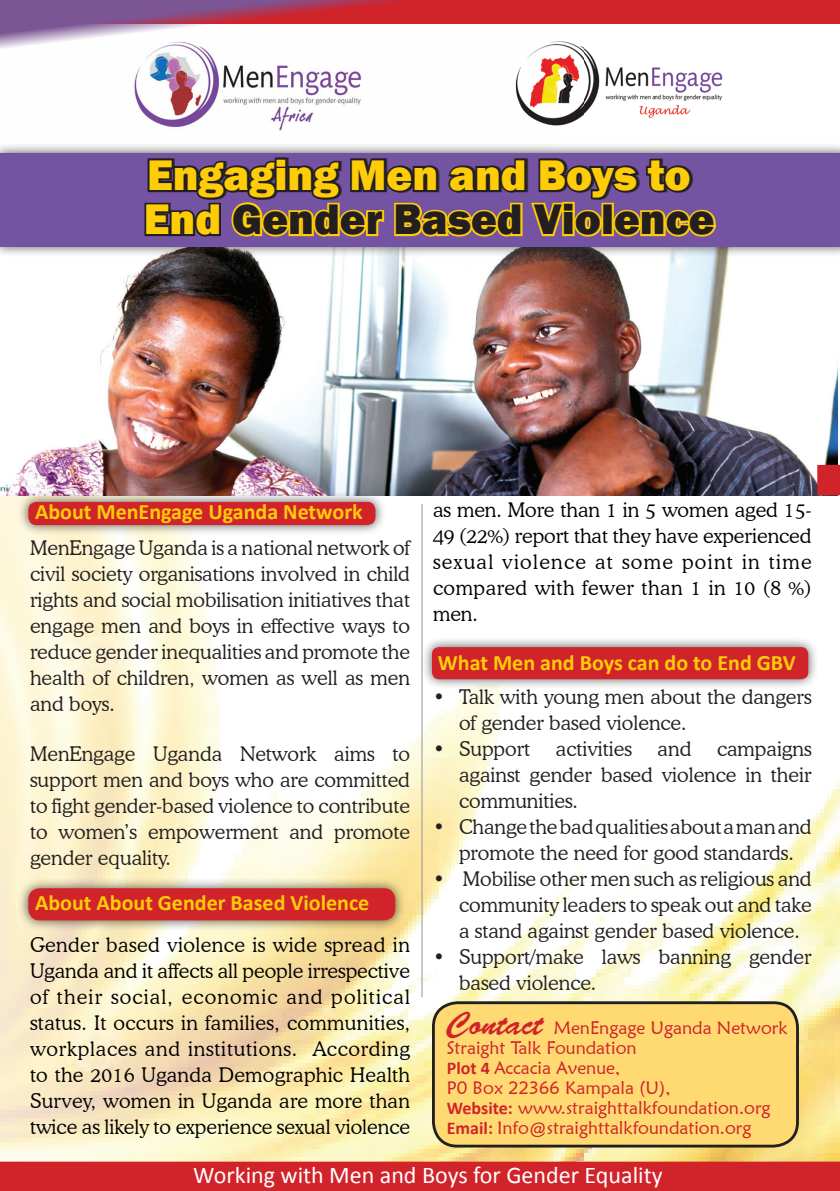
<style>
.page{position:relative;width:840px;height:1191px;background:#fff}
.page>*{position:absolute;margin:0;border:0;box-sizing:border-box;transform-origin:0 0}
.t1{font:800 44px "Franklin Gothic";color:#231f20}
.t2{font:800 44px "Franklin Gothic";color:#fecd08}
.t3{font:24px "Calibri";color:#fff}
.t4{font:700 22px "Calibri";color:#fecd08}
.t5{font:300 20px/26px "Cooper BT";color:#231f20;text-align:justify}
.t6{font:300 20px/26px "Cooper BT";letter-spacing:.015em;color:#000;text-align:justify}
.t7{font:18px/20px "Maiandra GD";color:#d1232a}
.s1{color:#fecd08}
.s2{font-family:"Brush Script Std";font-size:32px}
.s3{font-family:"Calibri";font-weight:700}
</style>
<div class="page">
<img style="left:1px;top:367px;width:838px;height:794px">
<img style="left:0;top:257px;width:837px;height:238px">
<div style="left:2px;top:0;width:837px;height:23px;background:#d1232a"></div>
<div style="left:0;top:1162px;width:839px;height:29px;background:#d1232a"></div>
<div style="left:0;top:1161px;width:839px;height:30px;border:2px solid #d1232a"></div>
<div style="left:17px;top:877px;width:388px;height:54px;background:#231f20;opacity:.75"></div>
<div style="left:28px;top:888px;width:367px;height:32px;background:#d1232a;border-radius:11px"></div>
<div style="left:421px;top:636px;width:397px;height:54px;background:#231f20;opacity:.75"></div>
<div style="left:432px;top:647px;width:375px;height:32px;background:#d1232a;border-radius:7px"></div>
<img style="left:556px;top:41px;width:167px;height:84px">
<svg style="left:0;top:0;width:556px;height:131px"></svg>
<div style="left:17px;top:491px;width:369px;height:45px;background:#231f20;opacity:.75"></div>
<div style="left:28px;top:502px;width:347px;height:23px;background:#d1232a;border-radius:8px"></div>
<div style="left:433px;top:1002px;width:364px;height:144px;background:#ffda73;border-radius:24px"></div>
<div style="left:432px;top:1001px;width:366px;height:146px;border:3px solid #231f20;border-radius:24px"></div>
<div style="left:0;top:142px;width:839px;height:115px;background:#231f20;opacity:.75"></div>
<div style="left:0;top:153px;width:839px;height:94px;background:#7454a2"></div>
<svg style="left:142px;top:142px;width:576px;height:107px"></svg>
<hr style="left:421px;top:504px;width:1px;height:493px;background:#939598">
<svg style="left:816px;top:465px;width:23px;height:30px"></svg>
<p class="t2" style="left:147px;top:147px;width:545px">Engaging Men and Boys to</p>
<p class="t1" style="left:144px;top:191px;width:572px"><span class="s1">End</span> Gender Based Violence</p>
<p class="t6" style="left:433px;top:497px;width:380px">as men. More than 1 in 5 women aged 15- 49 (22%) report that they have experienced sexual violence at some point in time compared with fewer than 1 in 10 (8 %) men.</p>
<p class="t4" style="left:438px;top:649px;width:359px">What Men and Boys can do to End GBV</p>
<p class="t5" style="left:459px;top:684px;width:354px;text-indent:-26px">• Talk with young men about the dangers of gender based violence.</p>
<p class="t5" style="left:433px;top:736px;width:99px">• Support</p>
<p class="t5" style="left:555px;top:736px;width:77px">activities</p>
<p class="t5" style="left:657px;top:736px;width:35px">and</p>
<p class="t4" style="left:35px;top:497px;width:329px">About MenEngage Uganda Network</p>
<p class="t5" style="left:30px;top:534px;width:381px">MenEngage Uganda is a national network of civil society organisations involved in child rights and social mobilisation initiatives that engage men and boys in effective ways to reduce gender inequalities and promote the health of children, women as well as men and boys.</p>
<p class="t5" style="left:30px;top:740px;width:381px">MenEngage Uganda Network aims to support men and boys who are committed to fight gender-based violence to contribute to women’s empowerment and promote gender equality.</p>
<p class="t4" style="left:35px;top:888px;width:336px">About About Gender Based Violence</p>
<p class="t6" style="left:30px;top:931px;width:381px">Gender based violence is wide spread in Uganda and it affects all people irrespective of their social, economic and political status. It occurs in families, communities, workplaces and institutions. According to the 2016 Uganda Demographic Health Survey, women in Uganda are more than twice as likely to experience sexual violence</p>
<p class="t5" style="left:459px;top:736px;width:354px;text-indent:258px">campaigns against gender based violence in their communities.</p>
<p class="t5" style="left:433px;top:814px;width:380px;text-align:center">• Changethebadqualitiesaboutamanand promote the need for good standards.</p>
<p class="t5" style="left:459px;top:866px;width:354px;text-indent:-26px">• Mobilise other men such as religious and community leaders to speak out and take a stand against gender based violence.</p>
<p class="t5" style="left:459px;top:944px;width:354px;text-indent:-26px">• Support/make laws banning gender based violence.</p>
<p class="t7" style="left:446px;top:1017px;width:342px"><span class="s2">Contact</span> MenEngage Uganda Network<br>Straight Talk Foundation</p>
<p class="t7" style="left:446px;top:1057px;width:175px"><span class="s3">Plot 4</span> Accacia Avenue,</p>
<p class="t7" style="left:446px;top:1077px;width:225px">P0 Box 22366 Kampala (U),</p>
<p class="t7" style="left:446px;top:1097px;width:325px"><span class="s3">Website:</span> www.straighttalkfoundation.org</p>
<p class="t7" style="left:446px;top:1117px;width:306px"><span class="s3">Email:</span> Info@straighttalkfoundation.org</p>
<p class="t3" style="left:193px;top:1159px;width:470px">Working with Men and Boys for Gender Equality</p>
</div>
